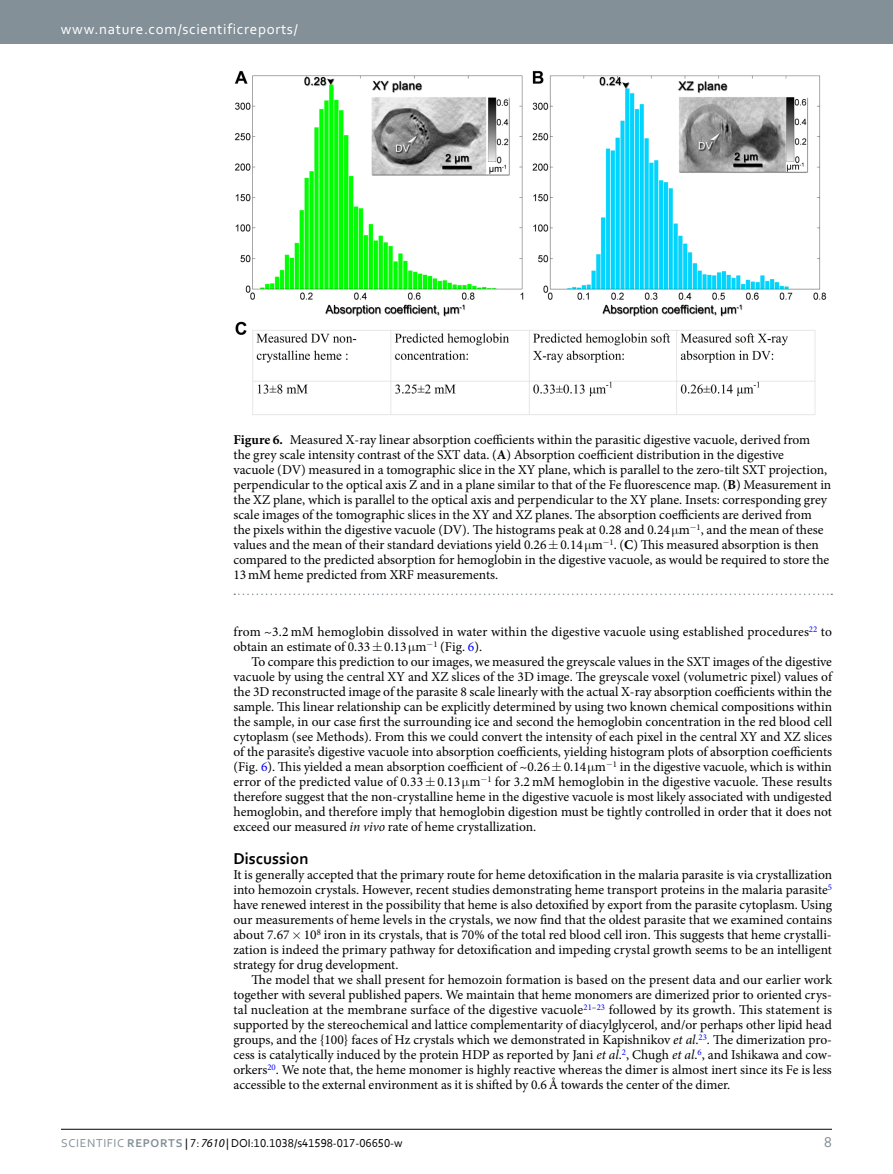
<style>
.page{position:relative;width:893px;height:1174px;background:#fff}
.page>*{position:absolute;margin:0;border:0;box-sizing:border-box;transform-origin:0 0}
.t1{font:700 16.5px "Corbel";color:#000}
.t2{font:15px "Corbel 2";letter-spacing:.045em;color:#fff}
.t3{font:15px "Corbel 2";color:#839097}
.t4{font:13.5px/15px "Minion Pro";color:#000;text-align:justify}
.t5{font:12px "Corbel";color:#000}
.s1{font-weight:700}
.s2{color:#00f}
.s3{font-style:italic}
.s4{font-family:"Corbel 2";color:#839097}
.s5{font-family:"Corbel Bold 2";color:#839097}
.s6{font-family:"Myriad Pro";font-style:italic}
</style>
<div class="page">
<div style="left:0;top:0;width:893px;height:43px;background:#839097"></div>
<hr style="left:61px;top:1129px;width:771px;height:1px;background:#000">
<img style="left:234px;top:70px;width:593px;height:345px">
<svg style="left:234px;top:593px;width:598px;height:2px"></svg>
<p class="t2" style="left:61px;top:19px;width:238px">www.nature.com/scientificreports/</p>
<p class="t4" style="left:233px;top:432px;width:599px;text-align:left"><span class="s1">Figure 6.</span> Measured X-ray linear absorption coefficients within the parasitic digestive vacuole, derived from<br>the grey scale intensity contrast of the SXT data. (<span class="s1">A</span>) Absorption coefficient distribution in the digestive<br>vacuole (DV) measured in a tomographic slice in the XY plane, which is parallel to the zero-tilt SXT projection, perpendicular to the optical axis Z and in a plane similar to that of the Fe fluorescence map. (<span class="s1">B</span>) Measurement in the XZ plane, which is parallel to the optical axis and perpendicular to the XY plane. Insets: corresponding grey scale images of the tomographic slices in the XY and XZ planes. The absorption coefficients are derived from the pixels within the digestive vacuole (DV). The histograms peak at 0.28 and 0.24 m−<sup>1</sup>, and the mean of these values and the mean of their standard deviations yield 0.26 0.14 m−<sup>1</sup>. (<span class="s1">C</span>) This measured absorption is then compared to the predicted absorption for hemoglobin in the digestive vacuole, as would be required to store the 13mM heme predicted from XRF measurements.</p>
<p class="t4" style="left:233px;top:624px;width:600px">from ~3.2 mM hemoglobin dissolved in water within the digestive vacuole using established procedures<sup>22</sup> to obtain an estimate of 0.33 0.13 m−<sup>1</sup> (Fig. <span class="s2">6</span>).</p>
<p class="t4" style="left:233px;top:654px;width:600px;text-indent:18px">To compare this prediction to our images, we measured the greyscale values in the SXT images of the digestive vacuole by using the central XY and XZ slices of the 3D image. The greyscale voxel (volumetric pixel) values of the 3D reconstructed image of the parasite 8 scale linearly with the actual X-ray absorption coefficients within the sample. This linear relationship can be explicitly determined by using two known chemical compositions within the sample, in our case first the surrounding ice and second the hemoglobin concentration in the red blood cell cytoplasm (see Methods). From this we could convert the intensity of each pixel in the central XY and XZ slices of the parasite’s digestive vacuole into absorption coefficients, yielding histogram plots of absorption coefficients (Fig. <span class="s2">6</span>). This yielded a mean absorption coefficient of ~0.26 0.14 m−<sup>1</sup> in the digestive vacuole, which is within error of the predicted value of 0.33 0.13 m−<sup>1</sup> for 3.2 mM hemoglobin in the digestive vacuole. These results therefore suggest that the non-crystalline heme in the digestive vacuole is most likely associated with undigested hemoglobin, and therefore imply that hemoglobin digestion must be tightly controlled in order that it does not exceed our measured <span class="s3">in vivo</span> rate of heme crystallization.</p>
<p class="t1" style="left:233px;top:848px;width:77px">Discussion</p>
<p class="t4" style="left:233px;top:867px;width:600px">It is generally accepted that the primary route for heme detoxification in the malaria parasite is via crystallization into hemozoin crystals. However, recent studies demonstrating heme transport proteins in the malaria parasite<sup>5 </sup>have renewed interest in the possibility that heme is also detoxified by export from the parasite cytoplasm. Using our measurements of heme levels in the crystals, we now find that the oldest parasite that we examined contains about 7.67 10<sup>8</sup> iron in its crystals, that is 70% of the total red blood cell iron. This suggests that heme crystalli&shy;zation is indeed the primary pathway for detoxification and impeding crystal growth seems to be an intelligent strategy for drug development.</p>
<p class="t4" style="left:233px;top:972px;width:600px;text-indent:18px">The model that we shall present for hemozoin formation is based on the present data and our earlier work together with several published papers. We maintain that heme monomers are dimerized prior to oriented crys&shy;tal nucleation at the membrane surface of the digestive vacuole<sup>21</sup><sup>–</sup><sup>23</sup> followed by its growth. This statement is supported by the stereochemical and lattice complementarity of diacylglycerol, and/or perhaps other lipid head groups, and the {100} faces of Hz crystals which we demonstrated in Kapishnikov <span class="s3">et al</span>.<sup>23</sup>. The dimerization pro&shy;cess is catalytically induced by the protein HDP as reported by Jani <span class="s3">et al</span>.<sup>2</sup>, Chugh <span class="s3">et al</span>.<sup>6</sup>, and Ishikawa and cow&shy;orkers<sup>20</sup>. We note that, the heme monomer is highly reactive whereas the dimer is almost inert since its Fe is less accessible to the external environment as it is shifted by 0.6Å towards the center of the dimer.</p>
<p class="t5" style="left:61px;top:1135px;width:343px"><span class="s4">Scientific</span> <span class="s5">REPORTS</span> | 7: <span class="s6">7610</span> | DOI:10.1038/s41598-017-06650-w</p>
<p class="t3" style="left:824px;top:1132px;width:9px">8</p>
</div>
